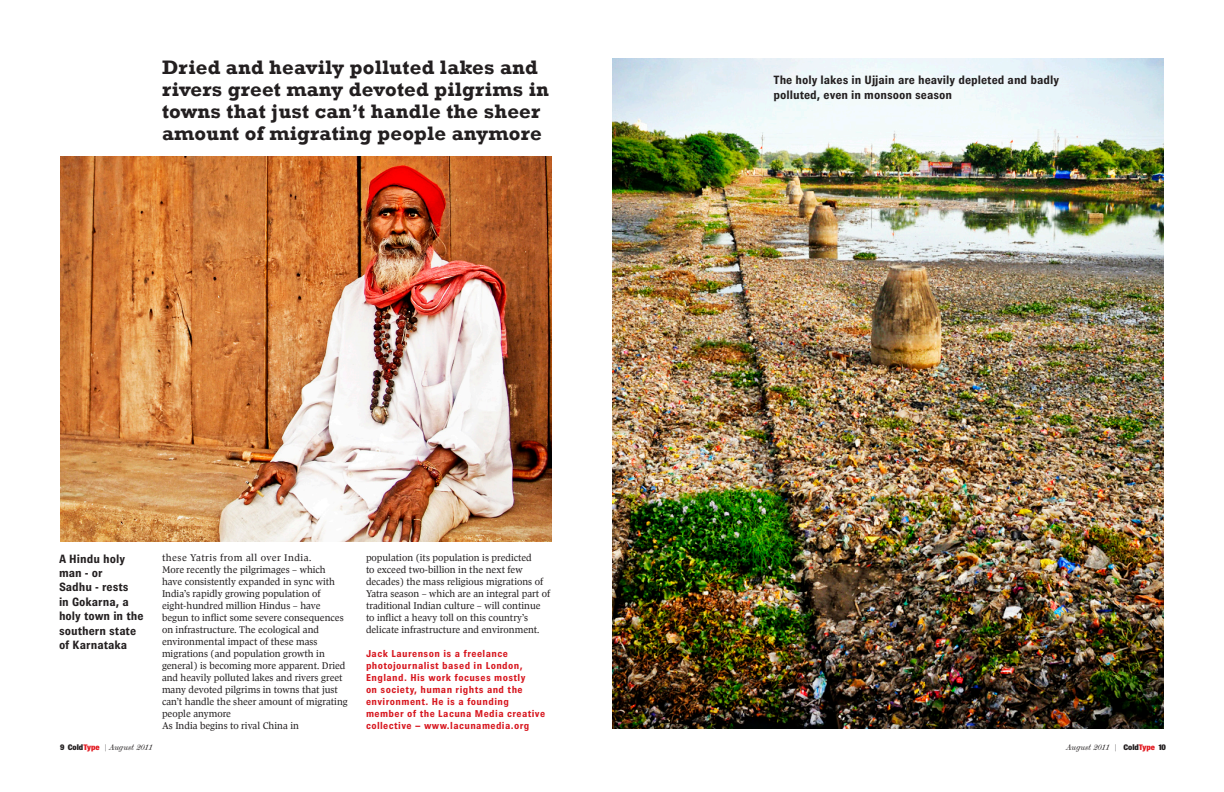
<style>
.page{position:relative;width:1224px;height:792px;background:#fff}
.page>*{position:absolute;margin:0;border:0;box-sizing:border-box;transform-origin:0 0}
.Text2_text{font:700 20px/22px "Rockwell";letter-spacing:.01em;color:#231f20}
.t1{font:700 12px/14.4px "Brown";color:#231f20}
.Text3_NoIndent{font:10px/12px "Pratt Pro";color:#231f20}
.Text2_text-2{font:700 10px/12px "Brown";letter-spacing:.04em;color:#d7171f}
.Text2_text-3{font:10px "Pratt Pro";letter-spacing:.04em;color:#231f20}
.t2{font:italic 8px "Scotch Modern";color:#231f20}
.s1{font-family:"Brown";font-weight:800;font-style:normal}
.s2{font-family:"Brown";font-weight:800;font-style:normal;color:#e21a21}
.s3{font-style:normal}
</style>
<div class="page">
<img style="left:60px;top:156px;width:492px;height:386px">
<img style="left:612px;top:58px;width:552px;height:671px">
<p class="Text2_text" style="left:162px;top:56px;width:388px">Dried and heavily polluted lakes and rivers greet many devoted pilgrims in towns that just can’t handle the sheer amount of migrating people anymore</p>
<p class="t1" style="left:59px;top:551px;width:86px">A Hindu holy man - or<br>Sadhu - rests<br>in Gokarna, a holy town in the southern state of Karnataka</p>
<p class="Text2_text-3" style="left:162px;top:552px;width:151px">these Yatris from all over India.</p>
<p class="Text3_NoIndent" style="left:162px;top:563px;width:187px">More recently the pilgrimages – which have consistently expanded in sync with India’s rapidly growing population of eight-hundred million Hindus – have begun to inflict some severe consequences on infrastructure. The ecological and environmental impact of these mass migrations (and population growth in general) is becoming more apparent. Dried and heavily polluted lakes and rivers greet many devoted pilgrims in towns that just can’t handle the sheer amount of migrating people anymore</p>
<p class="Text3_NoIndent" style="left:162px;top:719px;width:138px">As India begins to rival China in</p>
<p class="Text3_NoIndent" style="left:366px;top:551px;width:186px">population (its population is predicted<br>to exceed two-billion in the next few decades) the mass religious migrations of Yatra season – which are an integral part of traditional Indian culture – will continue to inflict a heavy toll on this country’s delicate infrastructure and environment.</p>
<p class="Text2_text-2" style="left:366px;top:647px;width:181px">Jack Laurenson is a freelance photojournalist based in London,<br>England. His work focuses mostly<br>on society, human rights and the environment. He is a founding member of the Lacuna Media creative collective – www.lacunamedia.org</p>
<p class="t1" style="left:774px;top:73px;width:287px">The holy lakes in Ujjain are heavily depleted and badly polluted, even in monsoon season</p>
<p class="t2" style="left:60px;top:743px;width:94px"><span class="s1">9 Cold</span><span class="s2">Type</span> <span class="s3">|</span> August 2011</p>
<p class="t2" style="left:1066px;top:743px;width:101px">August 2011 <span class="s3">|</span> <span class="s1">Cold</span><span class="s2">Type</span> <span class="s1">10</span></p>
</div>
